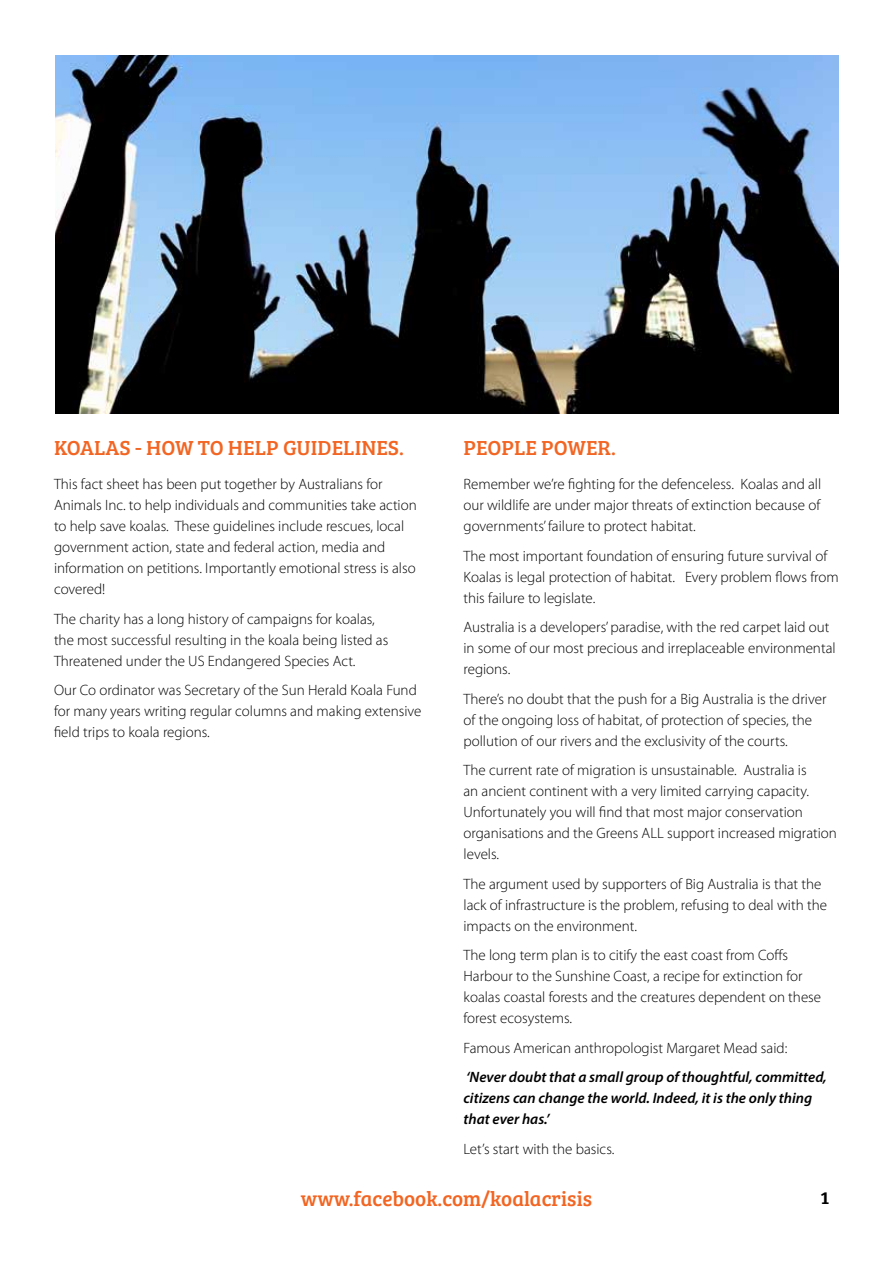
<style>
.page{position:relative;width:893px;height:1263px;background:#fff}
.page>*{position:absolute;margin:0;border:0;box-sizing:border-box;transform-origin:0 0}
.t1{font:21px "Bree Serif";color:#f26522}
.t2{font:600 18px "Bree Serif";color:#000}
.t3{font:300 15px/21px "Myriad Pro";color:#000}
.t4{font:italic 600 15px/21px "Myriad Pro";color:#000}
</style>
<div class="page">
<img style="left:55px;top:55px;width:784px;height:359px">
<h1 class="t1" style="left:54px;top:432px;width:351px">KOALAS - HOW TO HELP GUIDELINES.</h1>
<p class="t3" style="left:54px;top:473px;width:364px">This fact sheet has been put together by Australians for Animals Inc. to help individuals and communities take action to help save koalas. These guidelines include rescues, local government action, state and federal action, media and information on petitions. Importantly emotional stress is also covered!</p>
<p class="t3" style="left:54px;top:608px;width:336px">The charity has a long history of campaigns for koalas, the most successful resulting in the koala being listed as<br>Threatened under the US Endangered Species Act.</p>
<p class="t3" style="left:54px;top:679px;width:369px">Our Co ordinator was Secretary of the Sun Herald Koala Fund for many years writing regular columns and making extensive field trips to koala regions.</p>
<h1 class="t1" style="left:463px;top:432px;width:154px">PEOPLE POWER.</h1>
<p class="t3" style="left:463px;top:473px;width:359px;text-align:justify">Remember we’re fighting for the defenceless. Koalas and all our wildlife are under major threats of extinction because of governments’ failure to protect habitat.</p>
<p class="t3" style="left:463px;top:545px;width:377px">The most important foundation of ensuring future survival of<br>Koalas is legal protection of habitat. Every problem flows from this failure to legislate.</p>
<p class="t3" style="left:463px;top:616px;width:374px">Australia is a developers’ paradise, with the red carpet laid out in some of our most precious and irreplaceable environmental regions.</p>
<p class="t3" style="left:463px;top:688px;width:364px">There’s no doubt that the push for a Big Australia is the driver of the ongoing loss of habitat, of protection of species, the pollution of our rivers and the exclusivity of the courts.</p>
<p class="t3" style="left:463px;top:759px;width:375px">The current rate of migration is unsustainable. Australia is<br>an ancient continent with a very limited carrying capacity.<br>Unfortunately you will find that most major conservation organisations and the Greens ALL support increased migration levels.</p>
<p class="t3" style="left:463px;top:873px;width:365px">The argument used by supporters of Big Australia is that the lack of infrastructure is the problem, refusing to deal with the impacts on the environment.</p>
<p class="t3" style="left:463px;top:944px;width:359px">The long term plan is to citify the east coast from Coffs Harbour to the Sunshine Coast, a recipe for extinction for koalas coastal forests and the creatures dependent on these forest ecosystems.</p>
<p class="t3" style="left:463px;top:1037px;width:325px">Famous American anthropologist Margaret Mead said:</p>
<p class="t4" style="left:463px;top:1066px;width:365px">‘Never doubt that a small group of thoughtful, committed, citizens can change the world. Indeed, it is the only thing that ever has.’</p>
<p class="t3" style="left:463px;top:1138px;width:152px">Let’s start with the basics.</p>
<h1 class="t1" style="left:301px;top:1183px;width:293px">www.facebook.com/koalacrisis</h1>
<p class="t2" style="left:821px;top:1184px;width:10px">1</p>
</div>
